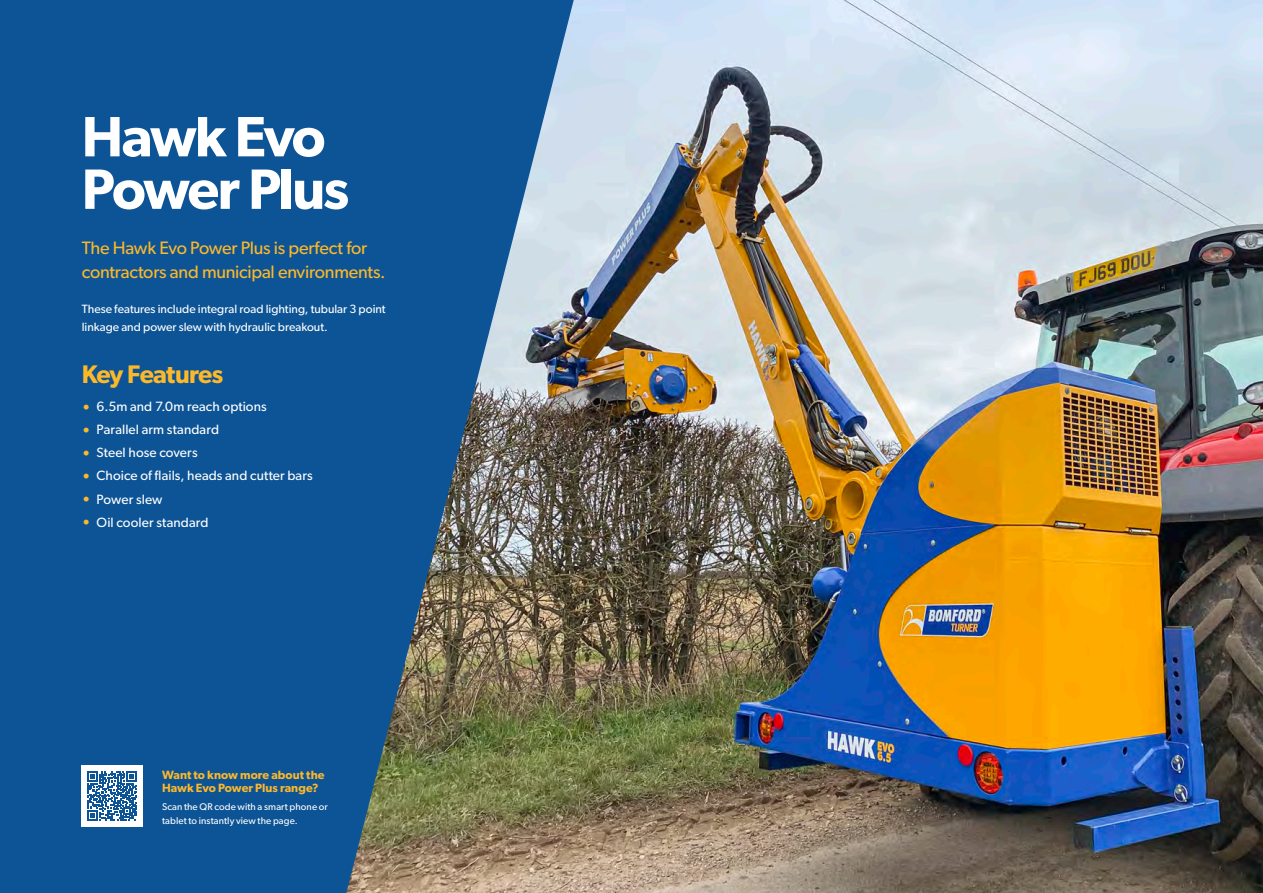
<style>
.page{position:relative;width:1263px;height:893px;background:#fff}
.page>*{position:absolute;margin:0;border:0;box-sizing:border-box;transform-origin:0 0}
.Heading{font:600 57px/52.5px "Gibson";letter-spacing:-.045em;color:#fff}
.Text_heading{font:600 25.5px "Gibson";letter-spacing:-.025em;color:#fdb82a}
.Intro_text{font:18px/24px "Gibson";letter-spacing:-.015em;color:#fdb82a}
.Text_heading-2{font:13.5px "Gibson";letter-spacing:.01em;color:#fff}
.Text{font:12px/18px "Gibson";color:#fff}
.Text-2{font:600 12px/13.5px "Gibson";letter-spacing:.005em;color:#fdb82a}
.Text-3{font:9.75px/13.5px "Gibson";letter-spacing:.01em;color:#fff}
.s1{font-weight:700;color:#fdb82a}
</style>
<div class="page">
<img style="left:574px;top:0;width:688px;height:893px">
<svg style="left:0;top:0;width:574px;height:893px;background:#265e8f"></svg>
<hr style="left:1262px;top:0;width:1px;height:893px;background:#0d5496">
<hr style="left:1262px;top:298px;width:1px;height:223px;background:#f499c2">
<hr style="left:1262px;top:0;width:1px;height:223px;background:#f499c2">
<hr style="left:1262px;top:595px;width:1px;height:223px;background:#f499c2">
<div style="left:82px;top:765px;width:61px;height:61px;background:#fff"></div>
<svg style="left:88px;top:771px;width:49px;height:50px"></svg>
<p class="Heading" style="left:82px;top:109px;width:269px">Hawk Evo<br>Power Plus</p>
<p class="Intro_text" style="left:82px;top:236px;width:305px">The Hawk Evo Power Plus is perfect for contractors and municipal environments.</p>
<p class="Text" style="left:82px;top:300px;width:305px">These features include integral road lighting, tubular 3 point linkage and power slew with hydraulic breakout.</p>
<p class="Text_heading" style="left:82px;top:359px;width:143px">Key Features</p>
<p class="Text_heading-2" style="left:82px;top:398px;width:187px"><span class="s1">•</span> 6.5m and 7.0m reach options</p>
<p class="Text_heading-2" style="left:82px;top:422px;width:139px"><span class="s1">•</span> Parallel arm standard</p>
<p class="Text_heading-2" style="left:82px;top:445px;width:117px"><span class="s1">•</span> Steel hose covers</p>
<p class="Text_heading-2" style="left:82px;top:468px;width:232px"><span class="s1">•</span> Choice of flails, heads and cutter bars</p>
<p class="Text_heading-2" style="left:82px;top:491px;width:82px"><span class="s1">•</span> Power slew</p>
<p class="Text_heading-2" style="left:82px;top:514px;width:128px"><span class="s1">•</span> Oil cooler standard</p>
<p class="Text-2" style="left:162px;top:768px;width:164px">Want to know more about the<br>Hawk Evo Power Plus range?</p>
<p class="Text-3" style="left:162px;top:800px;width:167px">Scan the QR code with a smart phone or tablet to instantly view the page.</p>
</div>
